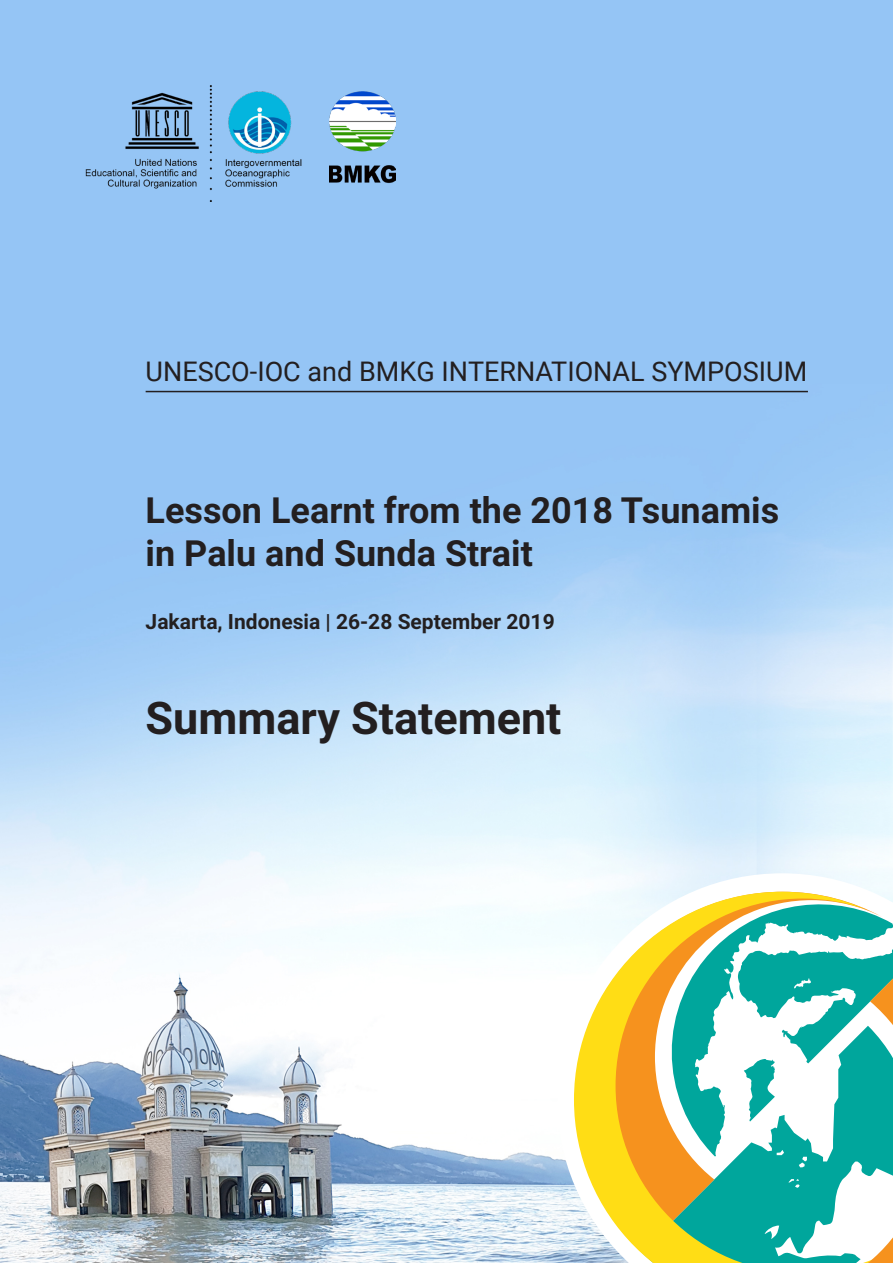
<style>
.page{position:relative;width:893px;height:1263px;background:#fff}
.page>*{position:absolute;margin:0;border:0;box-sizing:border-box;transform-origin:0 0}
.t1{font:700 45px "Roboto";color:#231f20}
.t2{font:700 36px/43.2px "Roboto";color:#231f20}
.t3{font:27px "Roboto";color:#231f20}
.t4{font:700 21px "Roboto";color:#231f20}
</style>
<div class="page">
<img style="left:1px;top:0;width:892px;height:1262px">
<hr style="left:146px;top:391px;width:662px;height:1px;background:#231f20">
<svg style="left:557px;top:873px;width:336px;height:390px"></svg>
<svg style="left:574px;top:892px;width:319px;height:371px"></svg>
<svg style="left:710px;top:947px;width:183px;height:316px;fill:#00a69c"></svg>
<img style="left:329px;top:91px;width:66px;height:107px">
<img style="left:85px;top:85px;width:217px;height:117px">
<p class="t3" style="left:146px;top:353px;width:663px">UNESCO-IOC and BMKG INTERNATIONAL SYMPOSIUM</p>
<p class="t2" style="left:146px;top:487px;width:635px">Lesson Learnt from the 2018 Tsunamis in Palu and Sunda Strait</p>
<p class="t4" style="left:146px;top:607px;width:411px">Jakarta, Indonesia | 26-28 September 2019</p>
<p class="t1" style="left:146px;top:686px;width:417px">Summary Statement</p>
</div>
